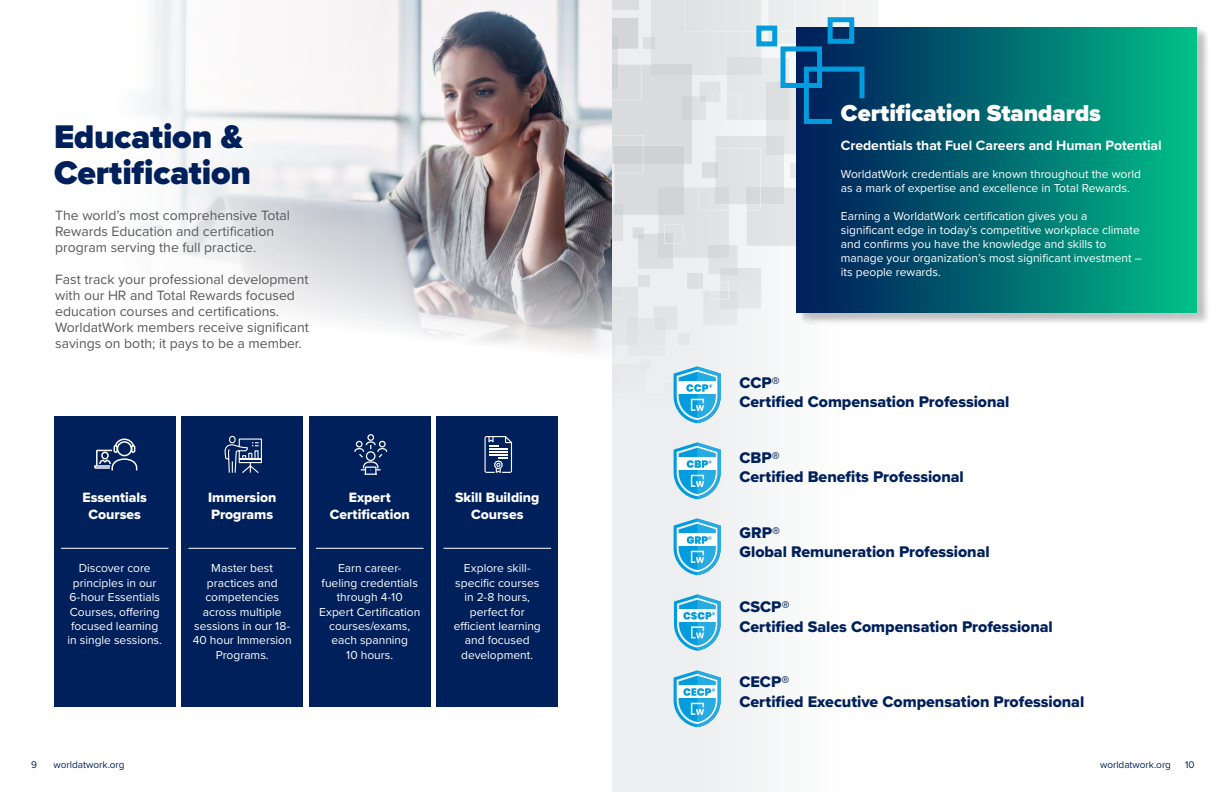
<style>
.page{position:relative;width:1224px;height:792px;background:#fff}
.page>*{position:absolute;margin:0;border:0;box-sizing:border-box;transform-origin:0 0}
.t1{font:900 34px/36px "Proxima Nova";letter-spacing:-.005em;color:#00205b}
.t2{font:900 24px "Proxima Nova";letter-spacing:-.005em;color:#fff}
.Title_01{font:16px "Proxima Nova Extrabld";color:#00205b}
.t3{font:14px/16px "Proxima Nova";color:#58595b}
.Title_01-2{font:14px/16.8px "Proxima Nova Extrabld";color:#fff;text-align:center}
.Title_01-3{font:700 14px "Proxima Nova";letter-spacing:-.005em;color:#fff}
.BT_07{font:12px/14.4px "Proxima Nova";color:#fff;text-align:center}
.t4{font:10px "Proxima Nova";color:#00205b}
</style>
<div class="page">
<div style="left:612px;top:0;width:255px;height:792px;background:#f3f5f5"></div>
<div style="left:798px;top:28px;width:411px;height:297px;background:#000;opacity:.25"></div>
<svg style="left:907px;top:27px;width:290px;height:285px;background:#007f75"></svg>
<img style="left:139px;top:0;width:473px;height:352px">
<div style="left:54px;top:416px;width:121px;height:291px;background:#00205b"></div>
<div style="left:309px;top:416px;width:121px;height:291px;background:#00205b"></div>
<div style="left:182px;top:416px;width:121px;height:291px;background:#00205b"></div>
<div style="left:437px;top:416px;width:121px;height:291px;background:#00205b"></div>
<hr style="left:61px;top:548px;width:108px;height:1px;background:#fff">
<hr style="left:316px;top:548px;width:108px;height:1px;background:#fff">
<hr style="left:188px;top:548px;width:108px;height:1px;background:#fff">
<hr style="left:443px;top:548px;width:108px;height:1px;background:#fff">
<svg style="left:484px;top:436px;width:28px;height:37px"></svg>
<svg style="left:354px;top:434px;width:34px;height:41px"></svg>
<svg style="left:94px;top:438px;width:44px;height:33px"></svg>
<svg style="left:224px;top:436px;width:38px;height:37px"></svg>
<svg style="left:674px;top:518px;width:47px;height:57px"></svg>
<svg style="left:674px;top:594px;width:47px;height:57px"></svg>
<svg style="left:674px;top:670px;width:47px;height:57px"></svg>
<svg style="left:612px;top:0;width:295px;height:499px"></svg>
<h1 class="t1" style="left:54px;top:119px;width:199px">Education &amp;<br>Certification</h1>
<p class="t3" style="left:55px;top:207px;width:236px">The world’s most comprehensive Total<br>Rewards Education and certification program serving the full practice.</p>
<p class="t3" style="left:55px;top:271px;width:255px">Fast track your professional development with our HR and Total Rewards focused education courses and certifications.<br>WorldatWork members receive significant savings on both; it pays to be a member.</p>
<p class="Title_01-2" style="left:82px;top:489px;width:66px">Essentials<br>Courses</p>
<p class="Title_01-2" style="left:330px;top:489px;width:81px">Expert<br>Certification</p>
<p class="Title_01-2" style="left:208px;top:489px;width:70px;text-align:left">Immersion<br>Programs</p>
<p class="Title_01-2" style="left:455px;top:489px;width:86px">Skill Building<br>Courses</p>
<p class="BT_07" style="left:67px;top:561px;width:96px">Discover core principles in our<br>6-hour Essentials<br>Courses, offering focused learning in single sessions.</p>
<p class="BT_07" style="left:319px;top:561px;width:103px">Earn career&shy;fueling credentials through 4-10<br>Expert Certification courses/exams, each spanning</p>
<p class="BT_07" style="left:346px;top:647px;width:49px">10 hours.</p>
<p class="BT_07" style="left:193px;top:561px;width:101px">Master best practices and competencies across multiple sessions in our 18-<br>40 hour Immersion<br>Programs.</p>
<p class="BT_07" style="left:454px;top:561px;width:89px">Explore skill&shy;specific courses in 2-8 hours, perfect for efficient learning and focused development.</p>
<h1 class="t2" style="left:841px;top:96px;width:262px">Certification Standards</h1>
<p class="Title_01-3" style="left:841px;top:135px;width:322px">Credentials that Fuel Careers and Human Potential</p>
<p class="BT_07" style="left:841px;top:166px;width:302px;line-height:14px;text-align:left">WorldatWork credentials are known throughout the world as a mark of expertise and excellence in Total Rewards.</p>
<p class="BT_07" style="left:841px;top:208px;width:302px;line-height:14px;text-align:left">Earning a WorldatWork certification gives you a significant edge in today’s competitive workplace climate and confirms you have the knowledge and skills to manage your organization’s most significant investment – its people rewards.</p>
<p class="Title_01" style="left:739px;top:371px;width:42px">CCP®</p>
<p class="Title_01" style="left:739px;top:390px;width:272px">Certified Compensation Professional</p>
<p class="Title_01" style="left:739px;top:445px;width:42px">CBP®</p>
<p class="Title_01" style="left:739px;top:465px;width:226px">Certified Benefits Professional</p>
<p class="Title_01" style="left:739px;top:520px;width:42px">GRP®</p>
<p class="Title_01" style="left:739px;top:539px;width:252px">Global Remuneration Professional</p>
<p class="Title_01" style="left:739px;top:595px;width:52px">CSCP®</p>
<p class="Title_01" style="left:739px;top:614px;width:315px">Certified Sales Compensation Professional</p>
<p class="Title_01" style="left:739px;top:670px;width:51px">CECP®</p>
<p class="Title_01" style="left:739px;top:689px;width:346px">Certified Executive Compensation Professional</p>
<p class="t4" style="left:31px;top:757px;width:7px">9</p>
<p class="t4" style="left:54px;top:757px;width:73px">worldatwork.org</p>
<p class="t4" style="left:1100px;top:757px;width:73px">worldatwork.org</p>
<p class="t4" style="left:1185px;top:757px;width:11px">10</p>
</div>
